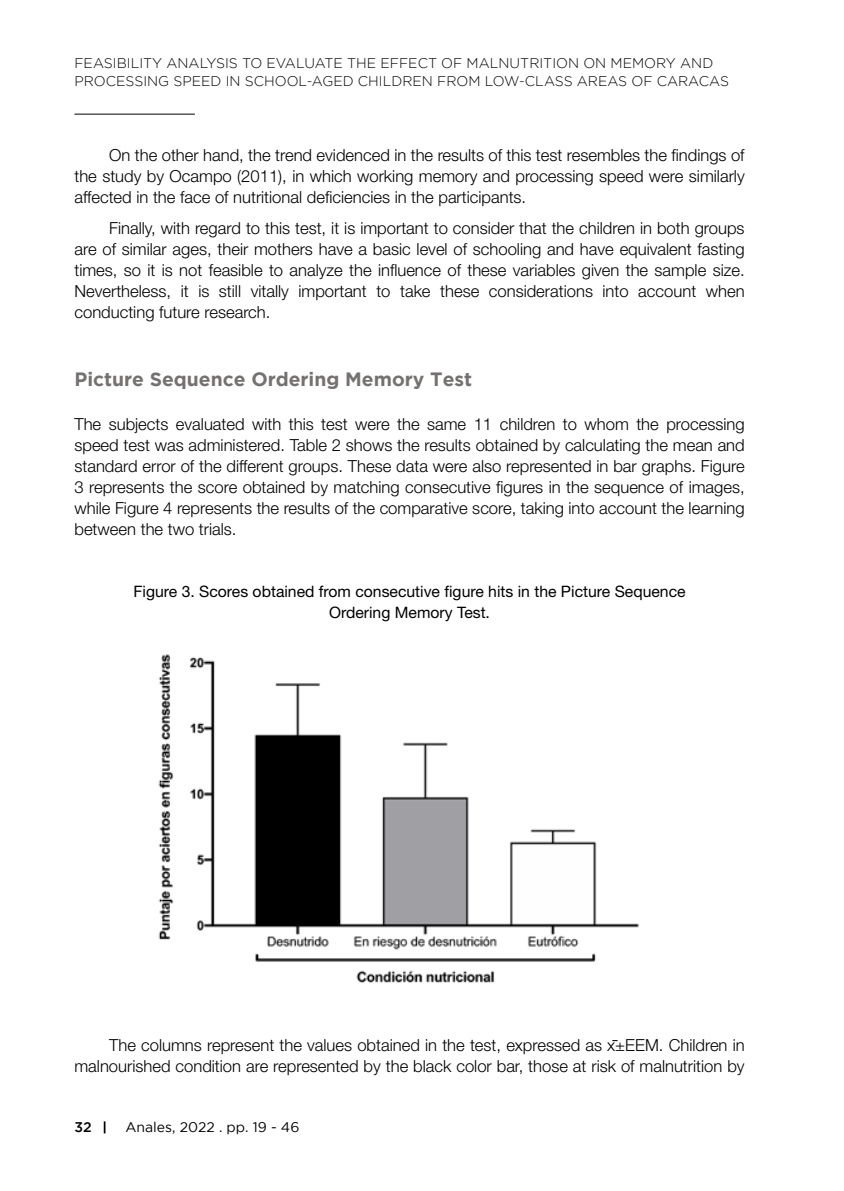
<style>
.page{position:relative;width:844px;height:1191px;background:#fff}
.page>*{position:absolute;margin:0;border:0;box-sizing:border-box;transform-origin:0 0}
.t1{font:700 19.25px "Gotham";color:#767171}
.t2{font:300 16.62px/21px "Helvetica Neue LT Std";color:#000;text-align:justify}
.t3{font:15.75px/21px "Helvetica Neue LT Std";color:#000;text-align:center}
.t4{font:300 14px/17.5px "Gotham";color:#000}
.t5{font:14px "Gotham";color:#000}
.t6{font:500 14px "Gotham";color:#000}
.s1{font-family:"Times New Roman";font-weight:400}
</style>
<div class="page">
<svg style="left:104px;top:1121px;width:1px;height:12px"></svg>
<hr style="left:74px;top:114px;width:121px;height:1px;background:#000">
<img style="left:158px;top:654px;width:481px;height:329px">
<p class="t4" style="left:74px;top:54px;width:655px">FEASIBILITY ANALYSIS TO EVALUATE THE EFFECT OF MALNUTRITION ON MEMORY AND<br>PROCESSING SPEED IN SCHOOL-AGED CHILDREN FROM LOW-CLASS AREAS OF CARACAS</p>
<p class="t2" style="left:74px;top:144px;width:671px;text-indent:35px">On the other hand, the trend evidenced in the results of this test resembles the findings of the study by Ocampo (2011), in which working memory and processing speed were similarly affected in the face of nutritional deficiencies in the participants.</p>
<p class="t2" style="left:74px;top:217px;width:671px;text-indent:35px">Finally, with regard to this test, it is important to consider that the children in both groups are of similar ages, their mothers have a basic level of schooling and have equivalent fasting times, so it is not feasible to analyze the influence of these variables given the sample size.<br>Nevertheless, it is still vitally important to take these considerations into account when conducting future research.</p>
<p class="t1" style="left:74px;top:368px;width:399px">Picture Sequence Ordering Memory Test</p>
<p class="t2" style="left:74px;top:413px;width:671px">The subjects evaluated with this test were the same 11 children to whom the processing speed test was administered. Table 2 shows the results obtained by calculating the mean and standard error of the different groups. These data were also represented in bar graphs. Figure 3 represents the score obtained by matching consecutive figures in the sequence of images, while Figure 4 represents the results of the comparative score, taking into account the learning between the two trials.</p>
<p class="t3" style="left:133px;top:580px;width:553px">Figure 3. Scores obtained from consecutive figure hits in the Picture Sequence<br>Ordering Memory Test.</p>
<p class="t2" style="left:74px;top:1034px;width:671px;text-align:right">The columns represent the values obtained in the test, expressed as x<span class="s1">̄</span>±EEM. Children in malnourished condition are represented by the black color bar, those at risk of malnutrition by</p>
<p class="t6" style="left:74px;top:1118px;width:19px">32</p>
<p class="t5" style="left:125px;top:1119px;width:175px">Anales, 2022 . pp. 19 - 46</p>
</div>
